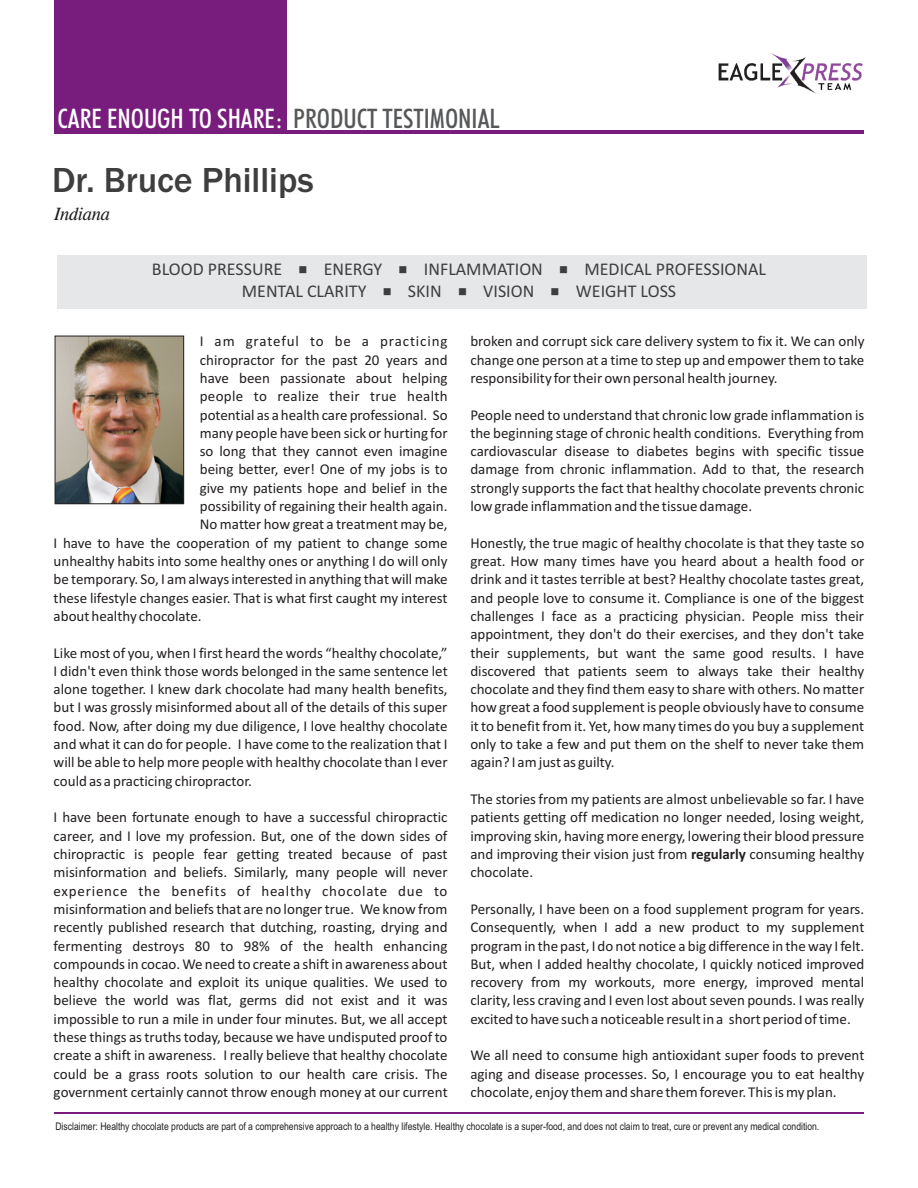
<style>
.page{position:relative;width:918px;height:1188px;background:#fff}
.page>*{position:absolute;margin:0;border:0;box-sizing:border-box;transform-origin:0 0}
.t1{font:500 36px "Franklin Gothic";color:#3e3e3f}
.t2{font:27px "Futura Md Cn BT";color:#fff}
.t3{font:18px "Calibri";color:#3e3e3f}
.t4{font:italic 18px "CG Times";color:#231f20}
.t5{font:15px/18.3px "Calibri";color:#231f20;text-align:justify}
.t6{font:15px "Calibri";letter-spacing:.02em;color:#231f20}
.t7{font:15px "Calibri";letter-spacing:.06em;color:#231f20}
.t8{font:12px "Wingdings";color:#3e3e3f}
.t9{font:10.5px "Arial Narrow";color:#231f20}
.s1{color:#57585a}
.s2{font-weight:700}
</style>
<div class="page">
<div style="left:57px;top:255px;width:810px;height:53px;background:#e6e7e9"></div>
<hr style="left:54px;top:130px;width:810px;height:4px;background:#781d7d">
<div style="left:54px;top:0;width:233px;height:134px;background:#781d7d"></div>
<img style="left:718px;top:54px;width:145px;height:39px">
<hr style="left:54px;top:1112px;width:810px;height:2px;background:#781d7d">
<img style="left:57px;top:338px;width:125px;height:164px">
<div style="left:55px;top:336px;width:129px;height:168px;border:1px solid #231f20"></div>
<h2 class="t2" style="left:58px;top:107px;width:444px">CARE ENOUGH TO SHARE: <span class="s1">PRODUCT TESTIMONIAL</span></h2>
<h1 class="t1" style="left:52px;top:166px;width:263px">Dr. Bruce Phillips</h1>
<p class="t4" style="left:54px;top:207px;width:57px">Indiana</p>
<p class="t3" style="left:152px;top:262px;width:157px">BLOOD PRESSURE ■</p>
<p class="t8" style="left:399px;top:265px;width:10px">■</p>
<p class="t3" style="left:324px;top:262px;width:60px">ENERGY</p>
<p class="t3" style="left:424px;top:262px;width:344px">INFLAMMATION ■ MEDICAL PROFESSIONAL</p>
<p class="t3" style="left:242px;top:284px;width:151px">MENTAL CLARITY ■</p>
<p class="t8" style="left:458px;top:287px;width:10px">■</p>
<p class="t3" style="left:408px;top:284px;width:35px">SKIN</p>
<p class="t3" style="left:483px;top:284px;width:194px">VISION ■ WEIGHT LOSS</p>
<p class="t7" style="left:200px;top:335px;width:249px">I am grateful to be a practicing</p>
<p class="t5" style="left:200px;top:352px;width:249px">chiropractor for the past 20 years and</p>
<p class="t5" style="left:200px;top:370px;width:249px">have been passionate about helping</p>
<p class="t6" style="left:200px;top:390px;width:249px">people to realize their true health</p>
<p class="t5" style="left:200px;top:407px;width:249px">potential as a health care professional. So</p>
<p class="t5" style="left:200px;top:425px;width:249px">many people have been sick or hurting for</p>
<p class="t5" style="left:200px;top:443px;width:249px">so long that they cannot even imagine</p>
<p class="t5" style="left:200px;top:462px;width:249px">being better, ever! One of my jobs is to</p>
<p class="t5" style="left:200px;top:480px;width:249px">give my patients hope and belief in the</p>
<p class="t5" style="left:200px;top:498px;width:249px">possibility of regaining their health again.</p>
<p class="t5" style="left:200px;top:516px;width:249px">No matter how great a treatment may be,</p>
<p class="t5" style="left:54px;top:535px;width:395px">I have to have the cooperation of my patient to change some</p>
<p class="t5" style="left:54px;top:553px;width:395px">unhealthy habits into some healthy ones or anything I do will only</p>
<p class="t5" style="left:54px;top:571px;width:395px">be temporary. So, I am always interested in anything that will make</p>
<p class="t5" style="left:54px;top:590px;width:395px">these lifestyle changes easier. That is what first caught my interest</p>
<p class="t5" style="left:54px;top:608px;width:150px">about healthy chocolate.</p>
<p class="t5" style="left:54px;top:645px;width:396px">Like most of you, when I first heard the words “healthy chocolate,” I didn't even think those words belonged in the same sentence let alone together. I knew dark chocolate had many health benefits, but I was grossly misinformed about all of the details of this super food. Now, after doing my due diligence, I love healthy chocolate and what it can do for people. I have come to the realization that I will be able to help more people with healthy chocolate than I ever could as a practicing chiropractor.</p>
<p class="t5" style="left:54px;top:809px;width:396px">I have been fortunate enough to have a successful chiropractic career, and I love my profession. But, one of the down sides of chiropractic is people fear getting treated because of past misinformation and beliefs. Similarly, many people will never experience the benefits of healthy chocolate due to misinformation and beliefs that are no longer true. We know from recently published research that dutching, roasting, drying and fermenting destroys 80 to 98% of the health enhancing compounds in cocao. We need to create a shift in awareness about healthy chocolate and exploit its unique qualities. We used to believe the world was flat, germs did not exist and it was impossible to run a mile in under four minutes. But, we all accept these things as truths today, because we have undisputed proof to create a shift in awareness. I really believe that healthy chocolate could be a grass roots solution to our health care crisis. The government certainly cannot throw enough money at our current</p>
<p class="t5" style="left:470px;top:333px;width:396px">broken and corrupt sick care delivery system to fix it. We can only change one person at a time to step up and empower them to take responsibility for their own personal health journey.</p>
<p class="t5" style="left:470px;top:407px;width:396px">People need to understand that chronic low grade inflammation is the beginning stage of chronic health conditions. Everything from cardiovascular disease to diabetes begins with specific tissue damage from chronic inflammation. Add to that, the research strongly supports the fact that healthy chocolate prevents chronic low grade inflammation and the tissue damage.</p>
<p class="t5" style="left:470px;top:535px;width:395px">Honestly, the true magic of healthy chocolate is that they taste so great. How many times have you heard about a health food or drink and it tastes terrible at best? Healthy chocolate tastes great, and people love to consume it. Compliance is one of the biggest challenges I face as a practicing physician. People miss their appointment, they don't do their exercises, and they don't take their supplements, but want the same good results. I have discovered that patients seem to always take their healthy chocolate and they find them easy to share with others. No matter how great a food supplement is people obviously have to consume it to benefit from it. Yet, how many times do you buy a supplement only to take a few and put them on the shelf to never take them again? I am just as guilty.</p>
<p class="t5" style="left:470px;top:791px;width:395px">The stories from my patients are almost unbelievable so far. I have patients getting off medication no longer needed, losing weight, improving skin, having more energy, lowering their blood pressure and improving their vision just from <span class="s2">regularly</span> consuming healthy chocolate.</p>
<p class="t5" style="left:470px;top:901px;width:396px">Personally, I have been on a food supplement program for years.<br>Consequently, when I add a new product to my supplement program in the past, I do not notice a big difference in the way I felt.<br>But, when I added healthy chocolate, I quickly noticed improved recovery from my workouts, more energy, improved mental clarity, less craving and I even lost about seven pounds. I was really excited to have such a noticeable result in a short period of time.</p>
<p class="t5" style="left:470px;top:1047px;width:396px">We all need to consume high antioxidant super foods to prevent aging and disease processes. So, I encourage you to eat healthy chocolate, enjoy them and share them forever. This is my plan.</p>
<p class="t9" style="left:55px;top:1122px;width:765px">Disclaimer: Healthy chocolate products are part of a comprehensive approach to a healthy lifestyle. Healthy chocolate is a super-food, and does not claim to treat, cure or prevent any medical condition.</p>
</div>
